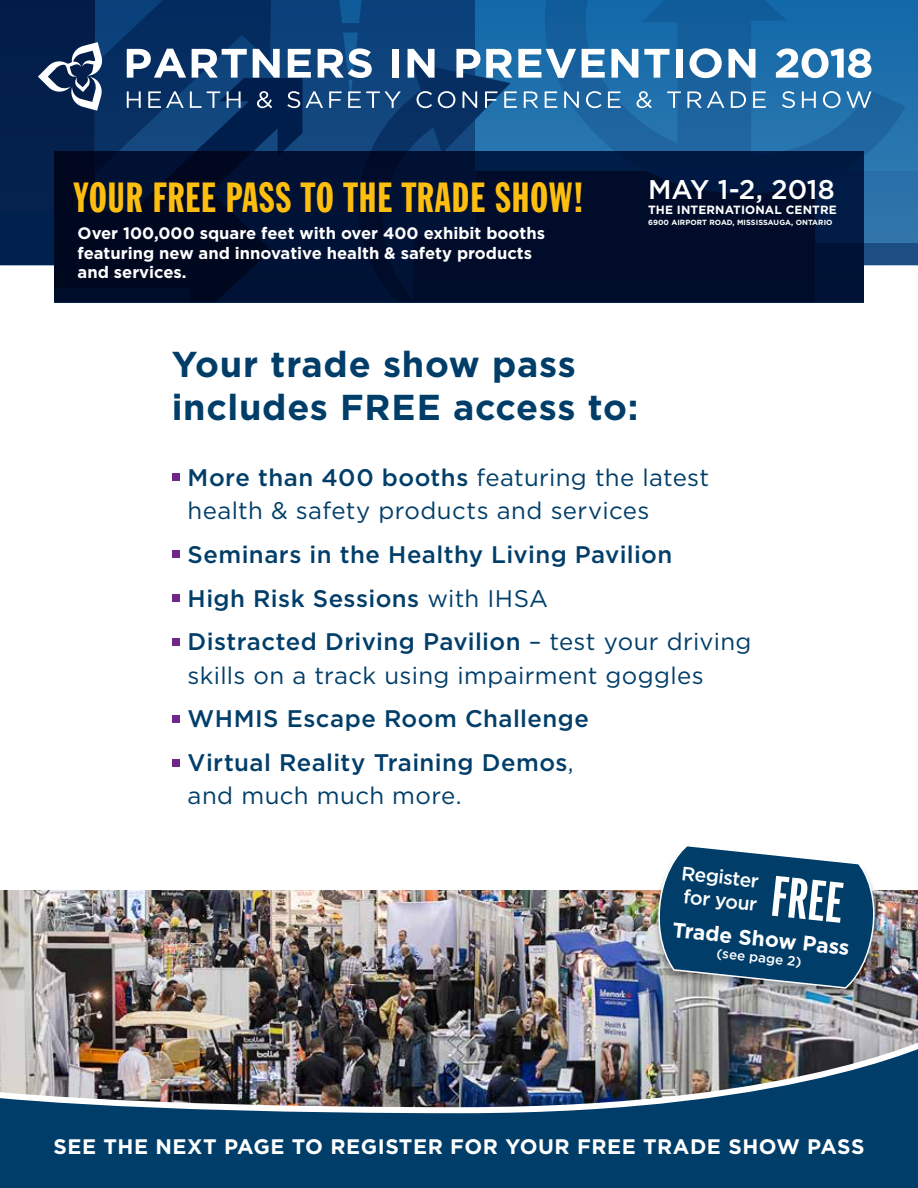
<style>
.page{position:relative;width:918px;height:1188px;background:#fff}
.page>*{position:absolute;margin:0;border:0;box-sizing:border-box;transform-origin:0 0}
.t1{font:60px "Franklin Gothic Demi X Cmpr";color:#fff}
.t2{font:41.4px "Franklin Gothic Extra Cond";letter-spacing:.025em;color:#febe10}
.t3{font:700 36px/43.2px "Gotham";letter-spacing:.02em;color:#003e69}
.t4{font:500 27px "Gotham";letter-spacing:-.005em;color:#fff}
.t5{font:500 24px/43.8px "Gotham";letter-spacing:.02em;color:#003e69}
.t6{font:24px/33px "Gotham";letter-spacing:.015em;color:#003e69}
.t7{font:700 21px "Gotham";letter-spacing:.025em;color:#fff}
.t8{font:500 19.35px/23.2px "Gotham";color:#fff}
.t9{font:700 16.65px/20px "Gotham";color:#fff}
.t10{font:500 13.5px "Gotham";color:#fff}
.t11{font:700 11.85px "Gotham";letter-spacing:.01em;color:#fff}
.t12{font:700 7.5px "Gotham";letter-spacing:.01em;color:#fff}
.s1{font-weight:500}
.s2{font-weight:400}
</style>
<div class="page">
<img style="left:0;top:890px;width:918px;height:136px">
<img style="left:0;top:1026px;width:918px;height:162px">
<div style="left:652px;top:845px;width:229px;height:156px;background:#000;opacity:.3"></div>
<svg style="left:654px;top:845px;width:226px;height:145px;background:#2f5e7f"></svg>
<svg style="left:872px;top:0;width:46px;height:266px;background:#226ca6"></svg>
<svg style="left:0;top:0;width:872px;height:302px;background:#163861"></svg>
<div style="left:172px;top:474px;width:7px;height:7px;background:#6f2789"></div>
<div style="left:172px;top:551px;width:7px;height:7px;background:#6f2789"></div>
<div style="left:172px;top:594px;width:7px;height:8px;background:#6f2789"></div>
<div style="left:172px;top:638px;width:7px;height:8px;background:#6f2789"></div>
<div style="left:172px;top:715px;width:7px;height:8px;background:#6f2789"></div>
<div style="left:172px;top:759px;width:7px;height:8px;background:#6f2789"></div>
<h2 class="t2" style="left:74px;top:175px;width:511px">YOUR FREE PASS TO THE TRADE SHOW!</h2>
<p class="t9" style="left:78px;top:223px;width:469px">Over 100,000 square feet with over 400 exhibit booths featuring new and innovative health &amp; safety products</p>
<p class="t9" style="left:78px;top:262px;width:111px">and services.</p>
<p class="t4" style="left:648px;top:172px;width:188px">MAY 1-2, 2018</p>
<p class="t11" style="left:648px;top:202px;width:190px">THE INTERNATIONAL CENTRE</p>
<p class="t12" style="left:648px;top:218px;width:186px">6900 AIRPORT ROAD, MISSISSAUGA, ONTARIO</p>
<h3 class="t3" style="left:172px;top:342px;width:468px">Your trade show pass includes FREE access to:</h3>
<p class="t6" style="left:188px;top:460px;width:523px"><span class="s1">More than 400 booths</span> featuring the latest health &amp; safety products and services</p>
<p class="t5" style="left:188px;top:532px;width:565px">Seminars in the Healthy Living Pavilion<br>High Risk Sessions <span class="s2">with IHSA<br></span>Distracted Driving Pavilion <span class="s2">– test your driving</span></p>
<p class="t6" style="left:188px;top:658px;width:518px">skills on a track using impairment goggles</p>
<p class="t5" style="left:188px;top:697px;width:403px">WHMIS Escape Room Challenge<br>Virtual Reality Training Demos<span class="s2">,</span></p>
<p class="t6" style="left:188px;top:779px;width:276px">and much much more.</p>
<p class="t8" style="left:683px;top:861px;width:80px;rotate:6deg">Register for your</p>
<h1 class="t1" style="left:775px;top:863px;width:73px;rotate:6deg">FREE</h1>
<p class="t7" style="left:674px;top:915px;width:179px;rotate:6deg">Trade Show Pass</p>
<p class="t10" style="left:718px;top:944px;width:87px;rotate:6deg">(see page 2)</p>
<p class="t7" style="left:54px;top:1133px;width:812px">SEE THE NEXT PAGE TO REGISTER FOR YOUR FREE TRADE SHOW PASS</p>
</div>
